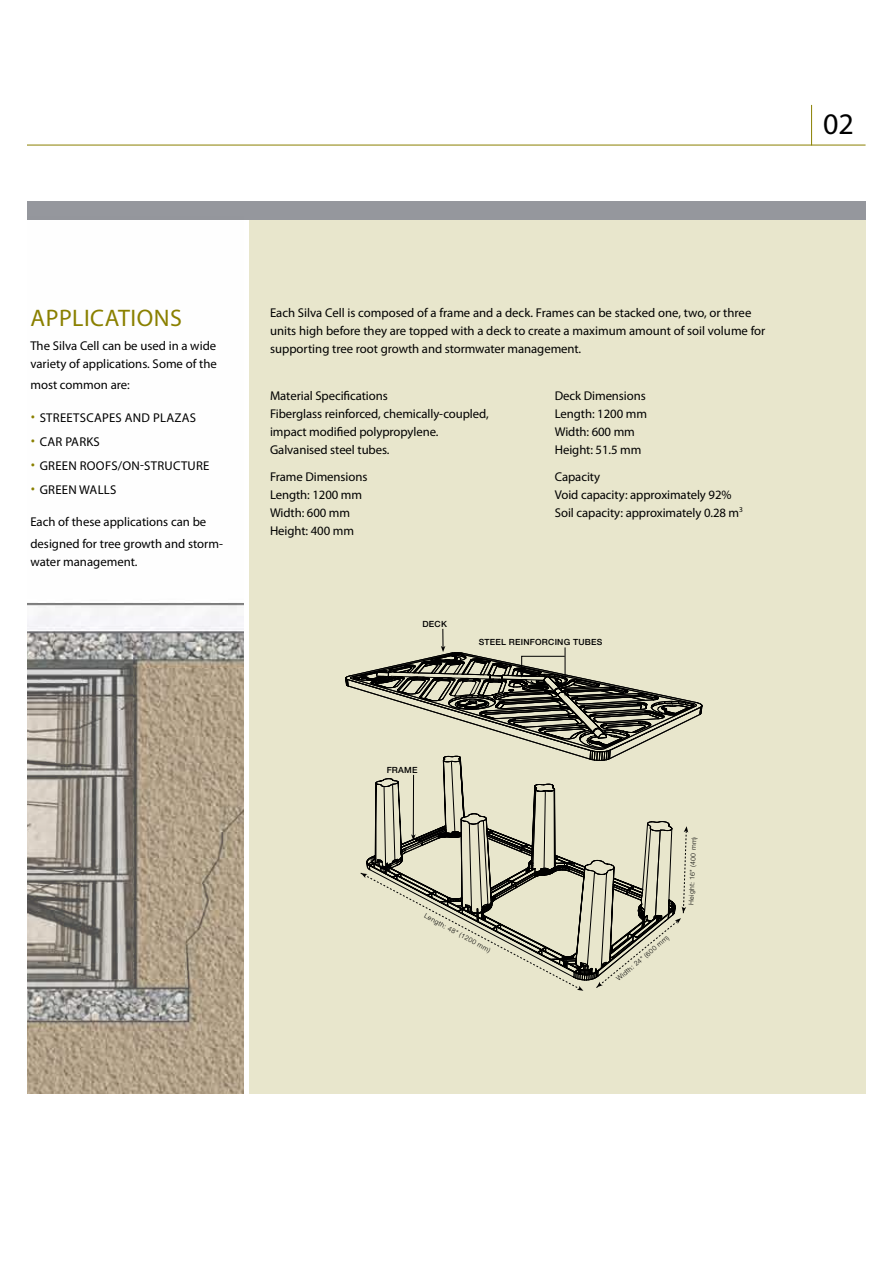
<style>
.page{position:relative;width:893px;height:1263px;background:#fff}
.page>*{position:absolute;margin:0;border:0;box-sizing:border-box;transform-origin:0 0}
.t1{font:30px "Myriad Pro";color:#000}
.t2{font:24px "Myriad Pro";letter-spacing:.02em;color:#8a8000}
.t3{font:12.75px/18px "Myriad Pro";letter-spacing:-.005em;color:#000}
.t4{font:500 8.55px "Helvetica Neue";letter-spacing:.025em;color:#000}
.t5{font:300 6.75px "Helvetica Neue";color:#000}
.s1{font-size:24px;color:#8a8000}
</style>
<div class="page">
<div style="left:250px;top:214px;width:616px;height:880px;background:#e8e6cc"></div>
<div style="left:27px;top:201px;width:839px;height:19px;background:#95979d"></div>
<svg style="left:345px;top:629px;width:357px;height:362px"></svg>
<img style="left:27px;top:603px;width:216px;height:491px">
<hr style="left:27px;top:145px;width:839px;height:1px;background:#8a8000">
<hr style="left:811px;top:105px;width:1px;height:40px;background:#8a8000">
<h1 class="t1" style="left:823px;top:105px;width:32px">02</h1>
<h2 class="t2" style="left:31px;top:303px;width:153px">APPLICATIONS</h2>
<p class="t3" style="left:30px;top:337px;width:188px">The Silva Cell can be used in a wide variety of applications. Some of the</p>
<p class="t3" style="left:30px;top:376px;width:101px">most common are:</p>
<p class="t3" style="left:31px;top:409px;width:24px"><span class="s1">·</span> Streetscapes</p>
<p class="t3" style="left:125px;top:409px;width:10px">and</p>
<p class="t3" style="left:153px;top:409px;width:37px">Plazas</p>
<p class="t3" style="left:31px;top:433px;width:18px"><span class="s1">·</span> car</p>
<p class="t3" style="left:65px;top:433px;width:8px">parks</p>
<p class="t3" style="left:31px;top:457px;width:26px"><span class="s1">·</span> Green</p>
<p class="t3" style="left:80px;top:457px;width:16px">Roofs</p>
<p class="t3" style="left:118px;top:457px;width:42px">/On-Structure</p>
<p class="t3" style="left:31px;top:481px;width:26px"><span class="s1">·</span> Green</p>
<p class="t3" style="left:79px;top:481px;width:18px">Walls</p>
<p class="t3" style="left:30px;top:510px;width:194px;line-height:22.5px">Each of these applications can be designed for tree growth and storm-</p>
<p class="t3" style="left:30px;top:553px;width:109px">water management.</p>
<p class="t3" style="left:270px;top:304px;width:497px">Each Silva Cell is composed of a frame and a deck. Frames can be stacked one, two, or three units high before they are topped with a deck to create a maximum amount of soil volume for supporting tree root growth and stormwater management.</p>
<p class="t3" style="left:270px;top:386px;width:220px">Material Specifications<br>Fiberglass reinforced, chemically-coupled, impact modified polypropylene.<br>Galvanised steel tubes.</p>
<p class="t3" style="left:270px;top:467px;width:99px">Frame Dimensions<br>Length: 1200 mm<br>Width: 600 mm<br>Height: 400 mm</p>
<p class="t4" style="left:422px;top:618px;width:26px">DECK</p>
<p class="t3" style="left:555px;top:386px;width:94px">Deck Dimensions<br>Length: 1200 mm<br>Width: 600 mm<br>Height: 51.5 mm</p>
<p class="t3" style="left:555px;top:467px;width:190px">Capacity<br>Void capacity: approximately 92%<br>Soil capacity: approximately 0.28 m<sup>3</sup></p>
<p class="t4" style="left:479px;top:637px;width:125px">STEEL REINFORCING TUBES</p>
<p class="t4" style="left:387px;top:764px;width:32px">FRAME</p>
<p class="t5" style="left:427px;top:912px;width:75px;rotate:28deg">Length: 48" (1200 mm)</p>
<p class="t5" style="left:615px;top:976px;width:68px;rotate:-40deg">Width: 24" (600 mm)</p>
<p class="t5" style="left:687px;top:904px;width:69px;rotate:-87deg">Height: 16" (400 mm)</p>
</div>
